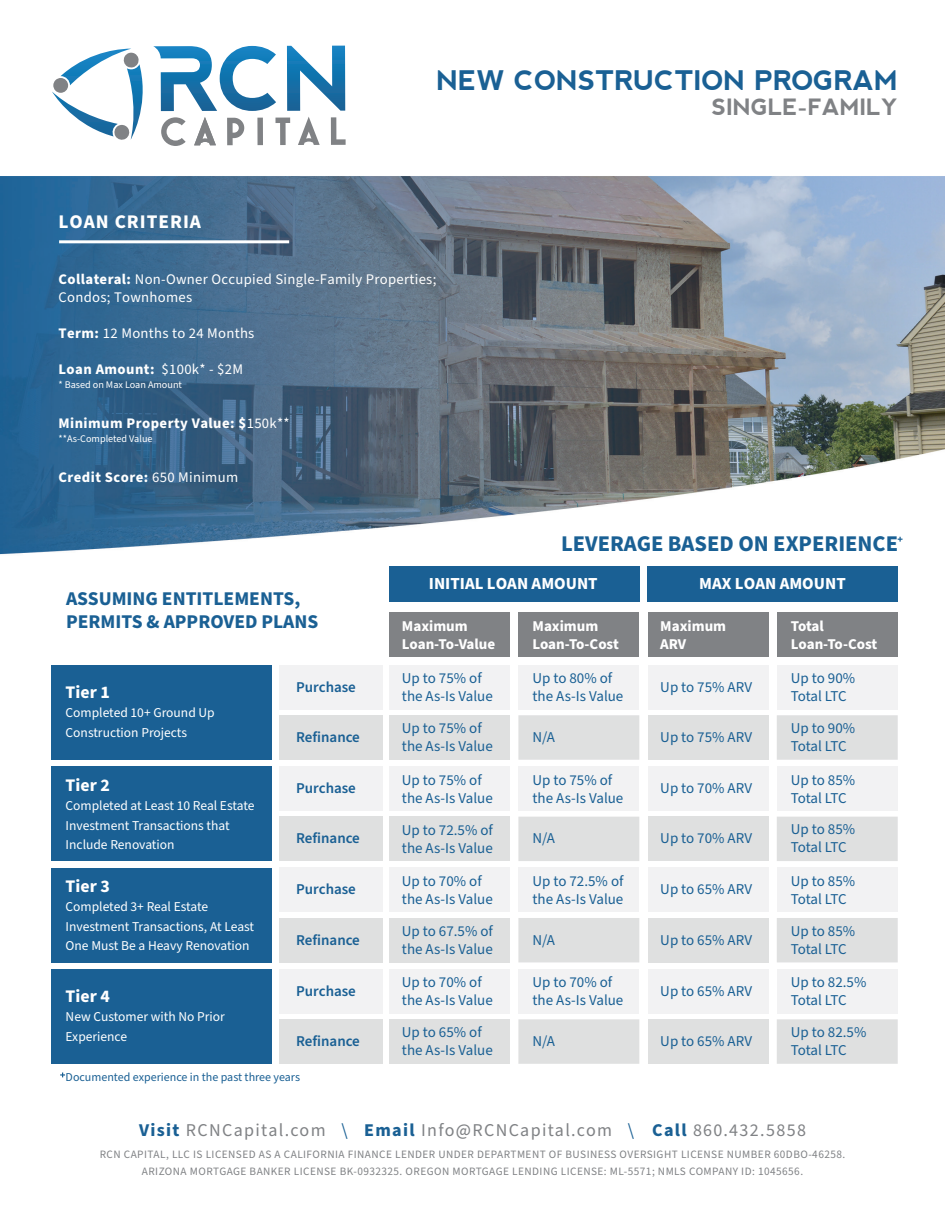
<style>
.page{position:relative;width:945px;height:1215px;background:#fff}
.page>*{position:absolute;margin:0;border:0;box-sizing:border-box;transform-origin:0 0}
.t1{font:700 27px "nevis";color:#1a6094}
.t2{font:700 22.5px "Source Sans Pro";color:#1a6094}
.t3{font:700 22.5px "nevis";color:#808285}
.t4{font:700 19.5px/23.4px "Source Sans Pro";color:#1a6094}
.t5{font:700 19.35px "Source Sans Pro";letter-spacing:.05em;color:#fff}
.t6{font:18px "Source Sans Pro";letter-spacing:.075em;color:#808285}
.t7{font:700 17.7px "Source Sans Pro";color:#fff}
.t8{font:700 16.8px "Source Sans Pro";color:#fff}
.t9{font:15px/18px "Source Sans Pro";color:#1a6094}
.t10{font:600 15px "Source Sans Pro";color:#1a6094}
.t11{font:700 15px/18px "Source Sans Pro";color:#fff}
.t12{font:14.7px/18px "Source Sans Pro";letter-spacing:.02em;color:#fff}
.t13{font:700 14.7px "Source Sans Pro";letter-spacing:.03em;color:#fff}
.t14{font:13.5px/19.5px "Source Sans Pro";color:#fff}
.t15{font:12px "Source Sans Pro";color:#1a6094}
.t16{font:11.25px/16.5px "Source Sans Pro";letter-spacing:.04em;color:#808285;text-align:center}
.t17{font:10.2px "Source Sans Pro";color:#fff}
.s1{font-weight:700}
.s2{font-weight:400}
.s3{font-weight:700;color:#1a6094}
.s4{color:#1a6094}
</style>
<div class="page">
<img style="left:0;top:45px;width:945px;height:1033px">
<hr style="left:59px;top:240px;width:230px;height:3px;background:#fff">
<svg style="left:52px;top:46px;width:294px;height:100px"></svg>
<svg style="left:898px;top:537px;width:5px;height:5px"></svg>
<div style="left:648px;top:566px;width:250px;height:36px;background:#1a6094"></div>
<div style="left:777px;top:612px;width:121px;height:45px;background:#808285"></div>
<div style="left:648px;top:612px;width:121px;height:45px;background:#808285"></div>
<div style="left:389px;top:566px;width:250px;height:36px;background:#1a6094"></div>
<div style="left:518px;top:612px;width:121px;height:45px;background:#808285"></div>
<div style="left:389px;top:612px;width:121px;height:45px;background:#808285"></div>
<div style="left:51px;top:665px;width:220px;height:95px;background:#1a6094"></div>
<div style="left:777px;top:715px;width:121px;height:45px;background:#dfe0e0"></div>
<div style="left:648px;top:715px;width:121px;height:45px;background:#dfe0e0"></div>
<div style="left:777px;top:665px;width:121px;height:44px;background:#f2f2f3"></div>
<div style="left:648px;top:665px;width:121px;height:44px;background:#f2f2f3"></div>
<div style="left:518px;top:715px;width:121px;height:45px;background:#dfe0e0"></div>
<div style="left:389px;top:715px;width:121px;height:45px;background:#dfe0e0"></div>
<div style="left:518px;top:665px;width:121px;height:44px;background:#f2f2f3"></div>
<div style="left:389px;top:665px;width:121px;height:44px;background:#f2f2f3"></div>
<div style="left:279px;top:715px;width:104px;height:45px;background:#dfe0e0"></div>
<div style="left:279px;top:665px;width:104px;height:44px;background:#f2f2f3"></div>
<div style="left:51px;top:766px;width:220px;height:95px;background:#1a6094"></div>
<div style="left:777px;top:817px;width:121px;height:44px;background:#dfe0e0"></div>
<div style="left:648px;top:817px;width:121px;height:44px;background:#dfe0e0"></div>
<div style="left:777px;top:766px;width:121px;height:45px;background:#f2f2f3"></div>
<div style="left:648px;top:766px;width:121px;height:45px;background:#f2f2f3"></div>
<div style="left:518px;top:817px;width:121px;height:44px;background:#dfe0e0"></div>
<div style="left:389px;top:817px;width:121px;height:44px;background:#dfe0e0"></div>
<div style="left:518px;top:766px;width:121px;height:45px;background:#f2f2f3"></div>
<div style="left:389px;top:766px;width:121px;height:45px;background:#f2f2f3"></div>
<div style="left:279px;top:817px;width:104px;height:44px;background:#dfe0e0"></div>
<div style="left:279px;top:766px;width:104px;height:45px;background:#f2f2f3"></div>
<div style="left:51px;top:868px;width:220px;height:94px;background:#1a6094"></div>
<div style="left:777px;top:918px;width:121px;height:44px;background:#dfe0e0"></div>
<div style="left:648px;top:918px;width:121px;height:44px;background:#dfe0e0"></div>
<div style="left:777px;top:868px;width:121px;height:44px;background:#f2f2f3"></div>
<div style="left:648px;top:868px;width:121px;height:44px;background:#f2f2f3"></div>
<div style="left:518px;top:918px;width:121px;height:44px;background:#dfe0e0"></div>
<div style="left:389px;top:918px;width:121px;height:44px;background:#dfe0e0"></div>
<div style="left:518px;top:868px;width:121px;height:44px;background:#f2f2f3"></div>
<div style="left:389px;top:868px;width:121px;height:44px;background:#f2f2f3"></div>
<div style="left:279px;top:918px;width:104px;height:44px;background:#dfe0e0"></div>
<div style="left:279px;top:868px;width:104px;height:44px;background:#f2f2f3"></div>
<div style="left:51px;top:969px;width:220px;height:95px;background:#1a6094"></div>
<div style="left:777px;top:1019px;width:121px;height:45px;background:#dfe0e0"></div>
<div style="left:648px;top:1019px;width:121px;height:45px;background:#dfe0e0"></div>
<div style="left:777px;top:969px;width:121px;height:45px;background:#f2f2f3"></div>
<div style="left:648px;top:969px;width:121px;height:45px;background:#f2f2f3"></div>
<div style="left:518px;top:1019px;width:121px;height:45px;background:#dfe0e0"></div>
<div style="left:389px;top:1019px;width:121px;height:45px;background:#dfe0e0"></div>
<div style="left:518px;top:969px;width:121px;height:45px;background:#f2f2f3"></div>
<div style="left:389px;top:969px;width:121px;height:45px;background:#f2f2f3"></div>
<div style="left:279px;top:1019px;width:104px;height:45px;background:#dfe0e0"></div>
<div style="left:279px;top:969px;width:104px;height:45px;background:#f2f2f3"></div>
<svg style="left:60px;top:1073px;width:5px;height:4px"></svg>
<p class="t5" style="left:58px;top:209px;width:144px">LOAN CRITERIA</p>
<h1 class="t1" style="left:437px;top:65px;width:463px">NEW CONSTRUCTION PROGRAM</h1>
<h2 class="t3" style="left:712px;top:95px;width:188px">SINGLE-FAMILY</h2>
<p class="t12" style="left:58px;top:271px;width:379px"><span class="s1">Collateral:</span> Non-Owner Occupied Single-Family Properties;<br>Condos; Townhomes</p>
<p class="t12" style="left:58px;top:325px;width:197px"><span class="s1">Term:</span> 12 Months to 24 Months</p>
<p class="t13" style="left:58px;top:360px;width:186px">Loan Amount: <span class="s2">$100k* - $2M</span></p>
<p class="t17" style="left:58px;top:378px;width:125px">* Based on Max Loan Amount</p>
<p class="t13" style="left:58px;top:414px;width:233px">Minimum Property Value: $<span class="s2">150k**</span></p>
<p class="t17" style="left:58px;top:432px;width:96px">**As-Completed Value</p>
<p class="t13" style="left:58px;top:468px;width:181px">Credit Score: <span class="s2">650 Minimum</span></p>
<h2 class="t2" style="left:561px;top:529px;width:339px">LEVERAGE BASED ON EXPERIENCE</h2>
<h3 class="t4" style="left:66px;top:587px;width:254px">ASSUMING ENTITLEMENTS,<br>PERMITS &amp; APPROVED PLANS</h3>
<p class="t8" style="left:429px;top:572px;width:170px">INITIAL LOAN AMOUNT</p>
<p class="t11" style="left:402px;top:617px;width:95px">Maximum<br>Loan-To-Value</p>
<p class="t11" style="left:533px;top:617px;width:88px">Maximum<br>Loan-To-Cost</p>
<p class="t8" style="left:699px;top:572px;width:148px">MAX LOAN AMOUNT</p>
<p class="t11" style="left:791px;top:617px;width:88px">Total<br>Loan-To-Cost</p>
<p class="t11" style="left:660px;top:617px;width:67px">Maximum<br>ARV</p>
<p class="t7" style="left:66px;top:680px;width:46px">Tier 1</p>
<p class="t14" style="left:66px;top:703px;width:151px">Completed 10+ Ground Up<br>Construction Projects</p>
<p class="t10" style="left:296px;top:677px;width:61px">Purchase</p>
<p class="t10" style="left:296px;top:727px;width:65px">Refinance</p>
<p class="t9" style="left:402px;top:670px;width:92px">Up to 75% of the As-Is Value</p>
<p class="t9" style="left:402px;top:720px;width:92px">Up to 75% of the As-Is Value</p>
<p class="t9" style="left:533px;top:670px;width:92px">Up to 80% of the As-Is Value</p>
<p class="t9" style="left:533px;top:729px;width:24px">N/A</p>
<p class="t9" style="left:660px;top:678px;width:93px">Up to 75% ARV</p>
<p class="t9" style="left:660px;top:729px;width:93px">Up to 75% ARV</p>
<p class="t9" style="left:791px;top:670px;width:66px">Up to 90%<br>Total LTC</p>
<p class="t9" style="left:791px;top:720px;width:66px">Up to 90%<br>Total LTC</p>
<p class="t7" style="left:66px;top:773px;width:46px">Tier 2</p>
<p class="t14" style="left:66px;top:796px;width:190px">Completed at Least 10 Real Estate<br>Investment Transactions that<br>Include Renovation</p>
<p class="t10" style="left:296px;top:778px;width:61px">Purchase</p>
<p class="t10" style="left:296px;top:828px;width:65px">Refinance</p>
<p class="t9" style="left:402px;top:771px;width:92px">Up to 75% of the As-Is Value</p>
<p class="t9" style="left:402px;top:821px;width:93px">Up to 72.5% of the As-Is Value</p>
<p class="t9" style="left:533px;top:771px;width:92px">Up to 75% of the As-Is Value</p>
<p class="t9" style="left:533px;top:830px;width:24px">N/A</p>
<p class="t9" style="left:660px;top:780px;width:93px">Up to 70% ARV</p>
<p class="t9" style="left:660px;top:830px;width:93px">Up to 70% ARV</p>
<p class="t9" style="left:791px;top:771px;width:66px">Up to 85%<br>Total LTC</p>
<p class="t9" style="left:791px;top:821px;width:66px">Up to 85%<br>Total LTC</p>
<p class="t7" style="left:66px;top:874px;width:46px">Tier 3</p>
<p class="t14" style="left:66px;top:897px;width:190px">Completed 3+ Real Estate<br>Investment Transactions, At Least<br>One Must Be a Heavy Renovation</p>
<p class="t10" style="left:296px;top:879px;width:61px">Purchase</p>
<p class="t10" style="left:296px;top:930px;width:65px">Refinance</p>
<p class="t9" style="left:402px;top:873px;width:92px">Up to 70% of the As-Is Value</p>
<p class="t9" style="left:402px;top:922px;width:93px">Up to 67.5% of the As-Is Value</p>
<p class="t9" style="left:533px;top:873px;width:93px">Up to 72.5% of the As-Is Value</p>
<p class="t9" style="left:533px;top:931px;width:24px">N/A</p>
<p class="t9" style="left:660px;top:881px;width:93px">Up to 65% ARV</p>
<p class="t9" style="left:660px;top:931px;width:93px">Up to 65% ARV</p>
<p class="t9" style="left:791px;top:873px;width:66px">Up to 85%<br>Total LTC</p>
<p class="t9" style="left:791px;top:922px;width:66px">Up to 85%<br>Total LTC</p>
<p class="t7" style="left:66px;top:984px;width:46px">Tier 4</p>
<p class="t14" style="left:66px;top:1007px;width:161px">New Customer with No Prior<br>Experience</p>
<p class="t10" style="left:296px;top:981px;width:61px">Purchase</p>
<p class="t10" style="left:296px;top:1031px;width:65px">Refinance</p>
<p class="t9" style="left:402px;top:974px;width:92px">Up to 70% of the As-Is Value</p>
<p class="t9" style="left:402px;top:1024px;width:92px">Up to 65% of the As-Is Value</p>
<p class="t9" style="left:533px;top:974px;width:92px">Up to 70% of the As-Is Value</p>
<p class="t9" style="left:533px;top:1033px;width:24px">N/A</p>
<p class="t9" style="left:660px;top:982px;width:93px">Up to 65% ARV</p>
<p class="t9" style="left:660px;top:1033px;width:93px">Up to 65% ARV</p>
<p class="t9" style="left:791px;top:974px;width:77px">Up to 82.5%<br>Total LTC</p>
<p class="t9" style="left:791px;top:1024px;width:77px">Up to 82.5%<br>Total LTC</p>
<p class="t15" style="left:66px;top:1069px;width:236px">Documented experience in the past three years</p>
<p class="t6" style="left:139px;top:1118px;width:668px"><span class="s3">Visit</span> RCNCapital.com <span class="s4">\</span> <span class="s3">Email</span> Info@RCNCapital.com <span class="s4">\</span> <span class="s3">Call</span> 860.432.5858</p>
<p class="t16" style="left:100px;top:1147px;width:747px">RCN CAPITAL, LLC IS LICENSED AS A CALIFORNIA FINANCE LENDER UNDER DEPARTMENT OF BUSINESS OVERSIGHT LICENSE NUMBER 60DBO-46258.<br>ARIZONA MORTGAGE BANKER LICENSE BK-0932325. OREGON MORTGAGE LENDING LICENSE: ML-5571; NMLS COMPANY ID: 1045656.</p>
</div>
